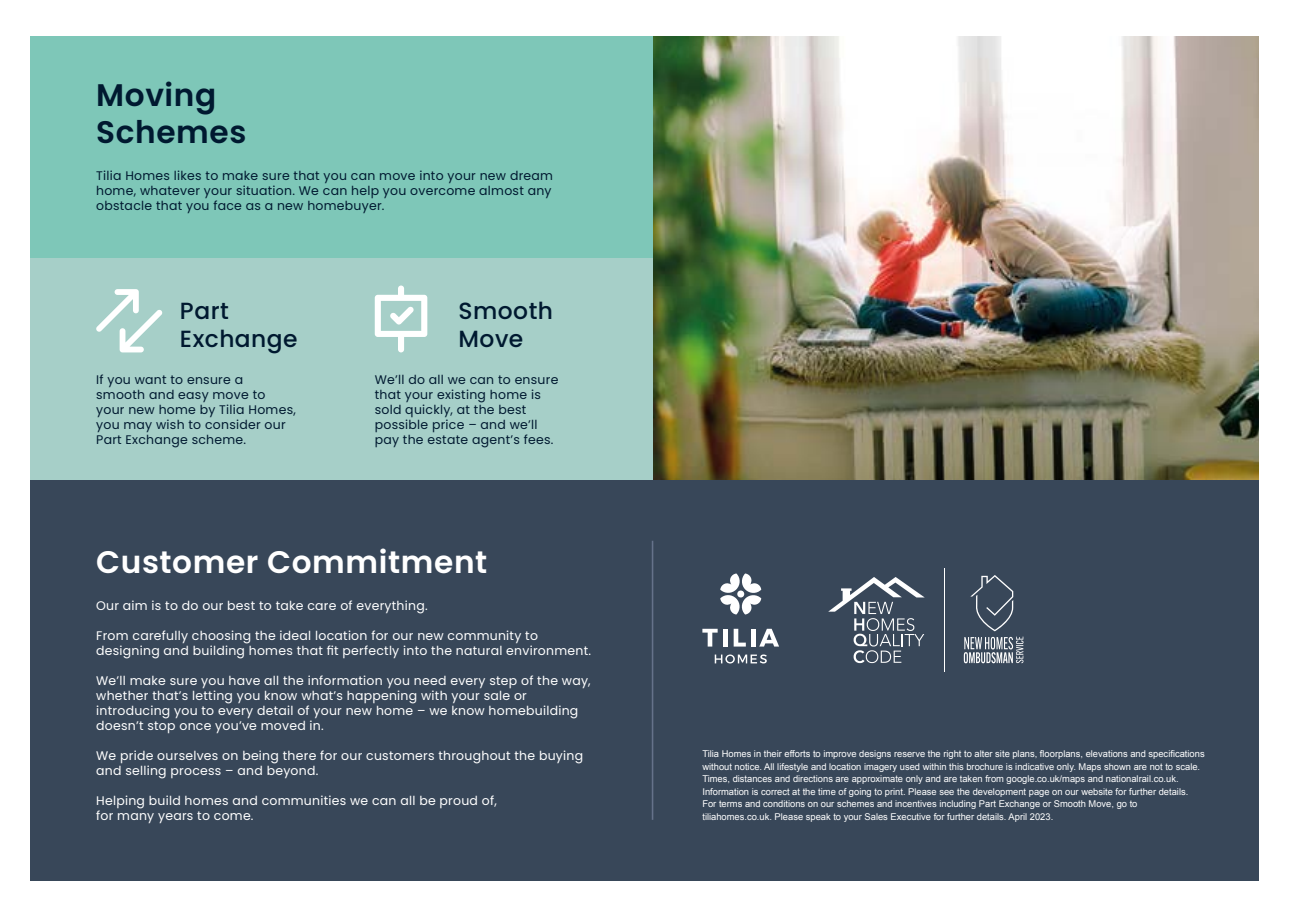
<style>
.page{position:relative;width:1289px;height:915px;background:#fff}
.page>*{position:absolute;margin:0;border:0;box-sizing:border-box;transform-origin:0 0}
.t1{font:600 31.2px "Poppins";letter-spacing:.02em;color:#fff}
.t2{font:600 31.2px/37.3px "Poppins";letter-spacing:.02em;color:#001930}
.t3{font:500 23.4px/28px "Poppins";letter-spacing:.02em;color:#001930}
.t4{font:12.45px/15px "Poppins";letter-spacing:.02em;color:#fff}
.t5{font:12.45px/15px "Poppins";letter-spacing:.02em;color:#001930}
.t6{font:9.3px/12.5px "Arial";color:#fff}
</style>
<div class="page">
<div style="left:30px;top:479px;width:1228px;height:401px;background:#384759"></div>
<div style="left:30px;top:36px;width:623px;height:222px;background:#7ec7b8"></div>
<div style="left:30px;top:258px;width:623px;height:221px;background:#a6cfc8"></div>
<img style="left:653px;top:36px;width:605px;height:443px">
<svg style="left:375px;top:285px;width:52px;height:67px"></svg>
<svg style="left:96px;top:289px;width:66px;height:63px"></svg>
<hr style="left:651px;top:540px;width:2px;height:279px;background:#65728a">
<svg style="left:963px;top:575px;width:60px;height:88px"></svg>
<svg style="left:828px;top:577px;width:96px;height:86px"></svg>
<hr style="left:943px;top:568px;width:1px;height:103px;background:#fff">
<svg style="left:720px;top:573px;width:41px;height:41px"></svg>
<svg style="left:714px;top:654px;width:52px;height:9px"></svg>
<svg style="left:702px;top:628px;width:15px;height:18px"></svg>
<div style="left:722px;top:628px;width:5px;height:18px;background:#fff"></div>
<svg style="left:733px;top:628px;width:12px;height:18px"></svg>
<div style="left:750px;top:628px;width:5px;height:18px;background:#fff"></div>
<svg style="left:759px;top:628px;width:20px;height:18px"></svg>
<h1 class="t2" style="left:96px;top:76px;width:152px">Moving<br>Schemes</h1>
<h3 class="t5" style="left:96px;top:168px;width:458px;text-align:justify">Tilia Homes likes to make sure that you can move into your new dream home, whatever your situation. We can help you overcome almost any obstacle that you face as a new homebuyer.</h3>
<h2 class="t3" style="left:180px;top:297px;width:119px">Part<br>Exchange</h2>
<h2 class="t3" style="left:458px;top:297px;width:96px">Smooth<br>Move</h2>
<h3 class="t5" style="left:96px;top:372px;width:201px">If you want to ensure a<br>smooth and easy move to your new home by Tilia Homes, you may wish to consider our<br>Part Exchange scheme.</h3>
<h3 class="t5" style="left:375px;top:372px;width:185px">We’ll do all we can to ensure that your existing home is sold quickly, at the best possible price – and we’ll pay the estate agent’s fees.</h3>
<h1 class="t1" style="left:96px;top:544px;width:392px">Customer Commitment</h1>
<h3 class="t4" style="left:96px;top:598px;width:333px">Our aim is to do our best to take care of everything.</h3>
<h3 class="t4" style="left:96px;top:628px;width:496px">From carefully choosing the ideal location for our new community to designing and building homes that fit perfectly into the natural environment.</h3>
<p class="t4" style="left:96px;top:673px;width:496px">We’ll make sure you have all the information you need every step of the way, whether that’s letting you know what’s happening with your sale or introducing you to every detail of your new home – we know homebuilding doesn’t stop once you’ve moved in.</p>
<h3 class="t4" style="left:96px;top:747px;width:488px">We pride ourselves on being there for our customers throughout the buying and selling process – and beyond.</h3>
<h3 class="t4" style="left:96px;top:792px;width:402px">Helping build homes and communities we can all be proud of, for many years to come.</h3>
<p class="t6" style="left:702px;top:747px;width:504px">Tilia Homes in their efforts to improve designs reserve the right to alter site plans, floorplans, elevations and specifications without notice. All lifestyle and location imagery used within this brochure is indicative only. Maps shown are not to scale.<br>Times, distances and directions are approximate only and are taken from google.co.uk/maps and nationalrail.co.uk.<br>Information is correct at the time of going to print. Please see the development page on our website for further details.<br>For terms and conditions on our schemes and incentives including Part Exchange or Smooth Move, go to tiliahomes.co.uk. Please speak to your Sales Executive for further details. April 2023.</p>
</div>
